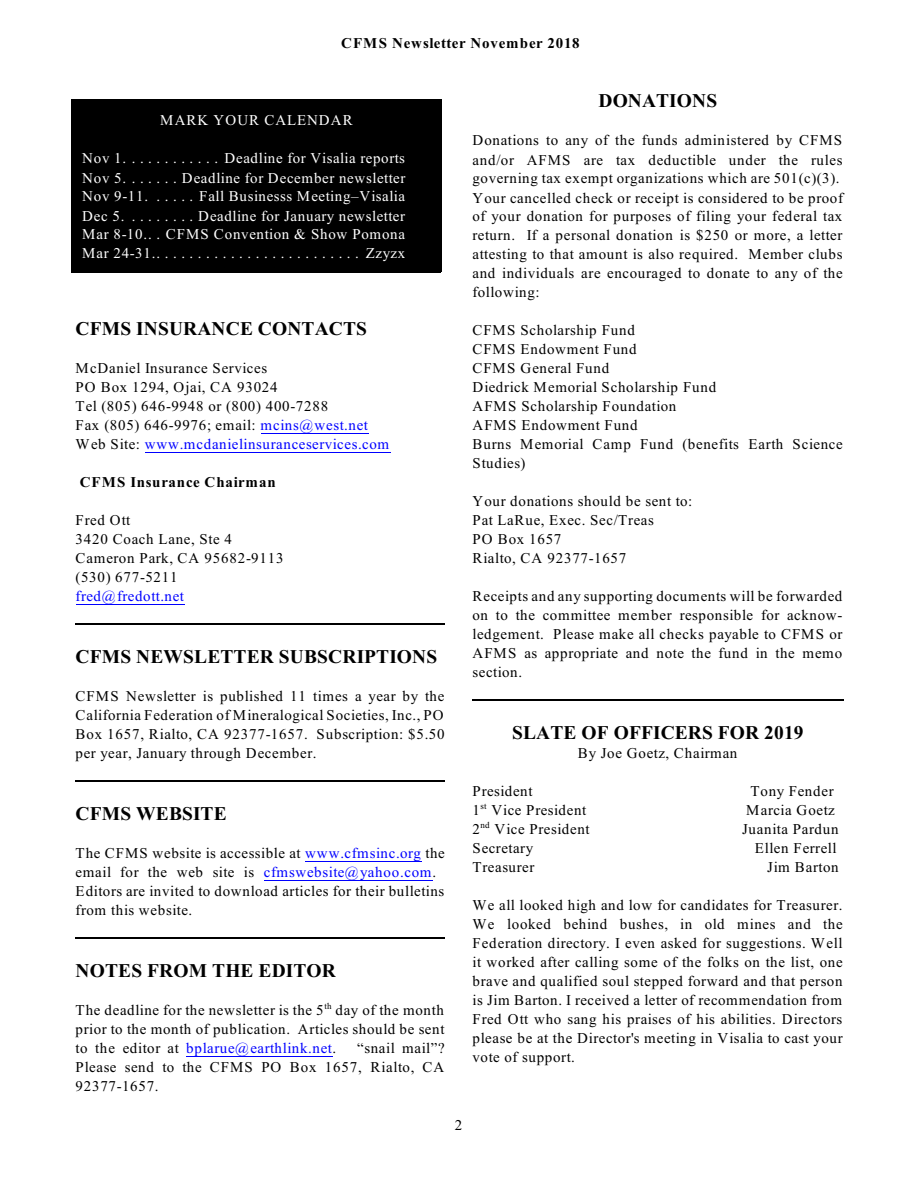
<style>
.page{position:relative;width:918px;height:1188px;background:#fff}
.page>*{position:absolute;margin:0;border:0;box-sizing:border-box;transform-origin:0 0}
.t1{font:700 19.5px "Times New Roman";letter-spacing:.01em;color:#000}
.t2{font:15px/19px "Times New Roman";letter-spacing:.04em;color:#000}
.t3{font:15px/19px "Times New Roman";letter-spacing:.055em;color:#fff;text-align:justify}
.t4{font:700 15px "Times New Roman";letter-spacing:.055em;color:#000}
.t5{font:15px "Times New Roman";letter-spacing:.04em;color:#00f}
.t6{font:15px "Times New Roman";letter-spacing:.075em;color:#fff}
.t7{font:9px "Times New Roman";color:#000}
.s1{color:#00f}
</style>
<div class="page">
<hr style="left:261px;top:433px;width:107px;height:1px;background:#00f">
<hr style="left:145px;top:452px;width:246px;height:1px;background:#00f">
<hr style="left:76px;top:604px;width:108px;height:1px;background:#00f">
<hr style="left:305px;top:861px;width:117px;height:1px;background:#00f">
<hr style="left:264px;top:880px;width:169px;height:1px;background:#00f">
<hr style="left:186px;top:1056px;width:146px;height:1px;background:#00f">
<hr style="left:76px;top:624px;width:369px;height:1px;background:#000">
<hr style="left:76px;top:781px;width:369px;height:1px;background:#000">
<hr style="left:76px;top:938px;width:369px;height:1px;background:#000">
<hr style="left:472px;top:700px;width:372px;height:1px;background:#000">
<div style="left:72px;top:100px;width:369px;height:172px;background:#000"></div>
<p class="t4" style="left:341px;top:38px;width:240px">CFMS Newsletter November 2018</p>
<p class="t6" style="left:160px;top:115px;width:194px">MARK YOUR CALENDAR</p>
<p class="t3" style="left:82px;top:150px;width:325px">Nov 1. . . . . . . . . . . . Deadline for Visalia reports Nov 5. . . . . . . Deadline for December newsletter Nov 9-11. . . . . . Fall Businesss Meeting–Visalia Dec 5. . . . . . . . . Deadline for January newsletter Mar 8-10.. . CFMS Convention &amp; Show Pomona Mar24-31.......................... Zzyzx</p>
<h1 class="t1" style="left:76px;top:321px;width:293px">CFMS INSURANCE CONTACTS</h1>
<p class="t2" style="left:76px;top:360px;width:315px">McDaniel Insurance Services<br>PO Box 1294, Ojai, CA 93024<br>Tel (805) 646-9948 or (800) 400-7288<br>Fax (805) 646-9976; email: <span class="s1">mcins@west.net </span>Web Site: <span class="s1">www.mcdanielinsuranceservices.com</span></p>
<p class="t4" style="left:80px;top:477px;width:198px">CFMS Insurance Chairman</p>
<p class="t2" style="left:76px;top:512px;width:209px">Fred Ott<br>3420 Coach Lane, Ste 4<br>Cameron Park, CA 95682-9113 (530) 677-5211</p>
<p class="t5" style="left:76px;top:591px;width:110px">fred@fredott.net</p>
<h1 class="t1" style="left:76px;top:649px;width:363px">CFMS NEWSLETTER SUBSCRIPTIONS</h1>
<p class="t2" style="left:76px;top:688px;width:371px;text-align:justify">CFMS Newsletter is published 11 times a year by the California Federation of Mineralogical Societies, Inc., PO Box 1657, Rialto, CA 92377-1657. Subscription: $5.50 per year, January through December.</p>
<h1 class="t1" style="left:76px;top:807px;width:153px">CFMS WEBSITE</h1>
<p class="t2" style="left:76px;top:845px;width:371px">The CFMS website is accessible at <span class="s1">www.cfmsinc.org</span> the email for the web site is <span class="s1">cfmswebsite@yahoo.com</span>.<br>Editors are invited to download articles for their bulletins from this website.</p>
<h1 class="t1" style="left:76px;top:963px;width:262px">NOTES FROM THE EDITOR</h1>
<p class="t2" style="left:76px;top:1002px;width:370px">The deadline for the newsletter is the 5 day of the month</p>
<p class="t7" style="left:324px;top:1002px;width:9px">th</p>
<p class="t2" style="left:76px;top:1021px;width:371px">prior to the month of publication. Articles should be sent to the editor at <span class="s1">bplarue@earthlink.net</span>.</p>
<p class="t2" style="left:76px;top:1040px;width:371px;text-align:justify;text-indent:281px">“snail mail”?<br>Please send to the CFMS PO Box 1657, Rialto, CA 92377-1657.</p>
<h1 class="t1" style="left:598px;top:94px;width:120px">DONATIONS</h1>
<p class="t2" style="left:472px;top:132px;width:372px">Donations to any of the funds administered by CFMS and/or AFMS are tax deductible under the rules governing tax exempt organizations which are 501(c)(3).<br>Your cancelled check or receipt is considered to be proof of your donation for purposes of filing your federal tax return. If a personal donation is $250 or more, a letter attesting to that amount is also required. Member clubs and individuals are encouraged to donate to any of the following:</p>
<p class="t2" style="left:472px;top:322px;width:372px">CFMS Scholarship Fund<br>CFMS Endowment Fund<br>CFMS General Fund<br>Diedrick Memorial Scholarship Fund<br>AFMS Scholarship Foundation<br>AFMS Endowment Fund<br>Burns Memorial Camp Fund (benefits Earth Science<br>Studies)</p>
<p class="t2" style="left:472px;top:493px;width:221px">Your donations should be sent to:<br>Pat LaRue, Exec. Sec/Treas<br>PO Box 1657<br>Rialto, CA 92377-1657</p>
<p class="t2" style="left:472px;top:588px;width:372px;text-align:justify">Receipts and any supporting documents will be forwarded on to the committee member responsible for acknow&shy;ledgement. Please make all checks payable to CFMS or AFMS as appropriate and note the fund in the memo section.</p>
<h1 class="t1" style="left:512px;top:725px;width:293px">SLATE OF OFFICERS FOR 2019</h1>
<p class="t2" style="left:578px;top:745px;width:161px">By Joe Goetz, Chairman</p>
<p class="t2" style="left:472px;top:783px;width:62px">President</p>
<p class="t2" style="left:751px;top:783px;width:85px">Tony Fender</p>
<p class="t2" style="left:472px;top:802px;width:115px">1 Vice President</p>
<p class="t2" style="left:746px;top:802px;width:90px">Marcia Goetz</p>
<p class="t7" style="left:480px;top:802px;width:8px">st</p>
<p class="t2" style="left:472px;top:821px;width:119px">2 Vice President</p>
<p class="t2" style="left:742px;top:821px;width:98px">Juanita Pardun</p>
<p class="t7" style="left:480px;top:821px;width:11px">nd</p>
<p class="t2" style="left:472px;top:840px;width:62px">Secretary</p>
<p class="t2" style="left:755px;top:840px;width:83px">Ellen Ferrell</p>
<p class="t2" style="left:472px;top:859px;width:63px">Treasurer</p>
<p class="t2" style="left:767px;top:859px;width:73px">Jim Barton</p>
<p class="t2" style="left:472px;top:897px;width:372px;text-align:justify">We all looked high and low for candidates for Treasurer.<br>We looked behind bushes, in old mines and the Federation directory. I even asked for suggestions. Well it worked after calling some of the folks on the list, one brave and qualified soul stepped forward and that person is Jim Barton. I received a letter of recommendation from Fred Ott who sang his praises of his abilities. Directors please be at the Director's meeting in Visalia to cast your vote of support.</p>
<p class="t2" style="left:455px;top:1117px;width:9px">2</p>
</div>
